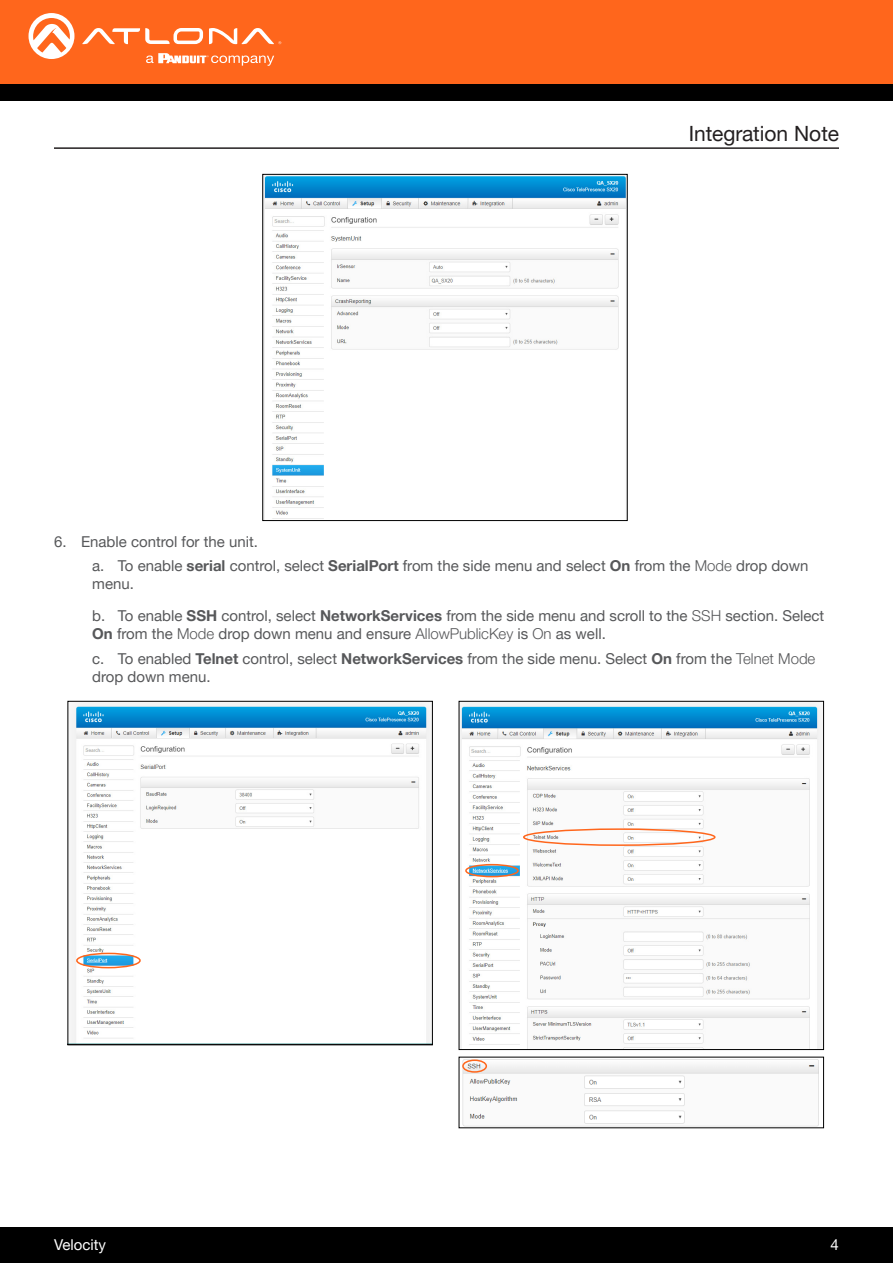
<style>
.page{position:relative;width:893px;height:1263px;background:#fff}
.page>*{position:absolute;margin:0;border:0;box-sizing:border-box;transform-origin:0 0}
.Non_TOC_Section_Head{font:21px "Helvetica Neue LTW1 G";color:#231f20}
.t1{font:15px/18px "Helvetica Neue LTW1 G";color:#57585a}
.t2{font:15px "Helvetica Neue LTW1 G";color:#fff}
.s1{font-weight:700}
.s2{font-weight:300}
</style>
<div class="page">
<div style="left:0;top:1227px;width:893px;height:36px;background:#000"></div>
<div style="left:0;top:0;width:893px;height:84px;background:#ff661c"></div>
<div style="left:0;top:84px;width:893px;height:16px;background:#000"></div>
<svg style="left:82px;top:28px;width:121px;height:16px"></svg>
<svg style="left:209px;top:28px;width:72px;height:16px"></svg>
<svg style="left:29px;top:13px;width:45px;height:46px"></svg>
<svg style="left:146px;top:53px;width:128px;height:13px"></svg>
<hr style="left:54px;top:147px;width:785px;height:2px;background:#231f20">
<img style="left:264px;top:176px;width:362px;height:343px">
<div style="left:262px;top:174px;width:366px;height:347px;border:1px solid #000"></div>
<img style="left:461px;top:703px;width:361px;height:345px">
<div style="left:459px;top:701px;width:365px;height:349px;border:1px solid #000"></div>
<img style="left:462px;top:1059px;width:357px;height:67px">
<img style="left:71px;top:703px;width:360px;height:340px">
<div style="left:68px;top:701px;width:365px;height:344px;border:1px solid #000"></div>
<div style="left:523px;top:828px;width:192px;height:18px;border:2px solid #ff661c;border-radius:50%"></div>
<div style="left:462px;top:1059px;width:25px;height:14px;border:2px solid #ff661c;border-radius:50%"></div>
<div style="left:76px;top:953px;width:65px;height:15px;border:2px solid #ff661c;border-radius:50%"></div>
<div style="left:465px;top:864px;width:54px;height:13px;border:2px solid #ff661c;border-radius:50%"></div>
<p class="Non_TOC_Section_Head" style="left:689px;top:120px;width:152px">Integration Note</p>
<p class="t1" style="left:54px;top:532px;width:205px">6. Enable control for the unit.</p>
<p class="t1" style="left:92px;top:557px;width:718px">a. To enable <span class="s1">serial</span> control, select <span class="s1">SerialPort</span> from the side menu and select <span class="s1">On</span> from the <span class="s2">Mode</span> drop down menu.</p>
<p class="t1" style="left:92px;top:606px;width:734px">b. To enable <span class="s1">SSH</span> control, select <span class="s1">NetworkServices</span> from the side menu and scroll to the <span class="s2">SSH</span> section. Select<br><span class="s1">On</span> from the <span class="s2">Mode</span> drop down menu and ensure <span class="s2">AllowPublicKey</span> is <span class="s2">On</span> as well.</p>
<p class="t1" style="left:92px;top:649px;width:725px">c. To enabled <span class="s1">Telnet</span> control, select <span class="s1">NetworkServices</span> from the side menu. Select <span class="s1">On</span> from the <span class="s2">Telnet Mode </span>drop down menu.</p>
<p class="t2" style="left:54px;top:1235px;width:54px">Velocity</p>
<p class="t2" style="left:831px;top:1235px;width:10px">4</p>
</div>
